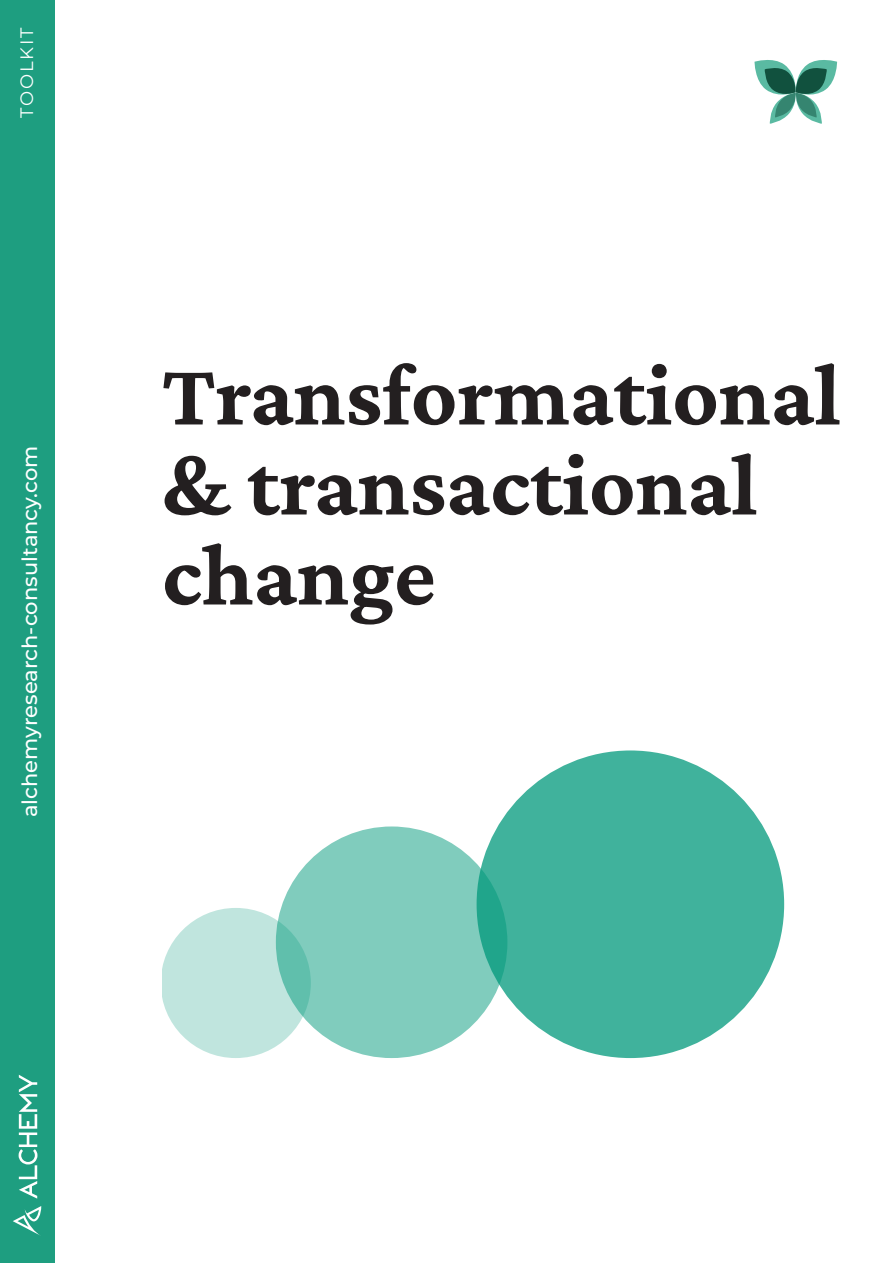
<style>
.page{position:relative;width:893px;height:1263px;background:#fff}
.page>*{position:absolute;margin:0;border:0;box-sizing:border-box;transform-origin:0 0}
.Cover_Heading{font:700 90px/90px "Crimson Pro";color:#231f20}
.t1{font:500 21px "Montserrat";color:#fff}
.t2{font:18px "Montserrat";letter-spacing:.1em;color:#fff}
</style>
<div class="page">
<div style="left:0;top:0;width:54px;height:1263px;background:#1e9e80"></div>
<svg style="left:19px;top:1075px;width:18px;height:123px"></svg>
<svg style="left:13px;top:1206px;width:28px;height:30px"></svg>
<svg style="left:754px;top:60px;width:83px;height:64px"></svg>
<svg style="left:162px;top:908px;width:144px;height:150px"></svg>
<div style="left:276px;top:826px;width:231px;height:232px;background:#80ccbd;border-radius:50%"></div>
<div style="left:477px;top:750px;width:307px;height:308px;background:#40b29c;border-radius:50%"></div>
<p class="t2" style="left:14px;top:118px;width:92px;rotate:-90deg">TOOLKIT</p>
<p class="t1" style="left:15px;top:817px;width:373px;rotate:-90deg">alchemyresearch-consultancy.com</p>
<p class="Cover_Heading" style="left:162px;top:349px;width:680px">Transformational &amp; transactional change</p>
</div>
